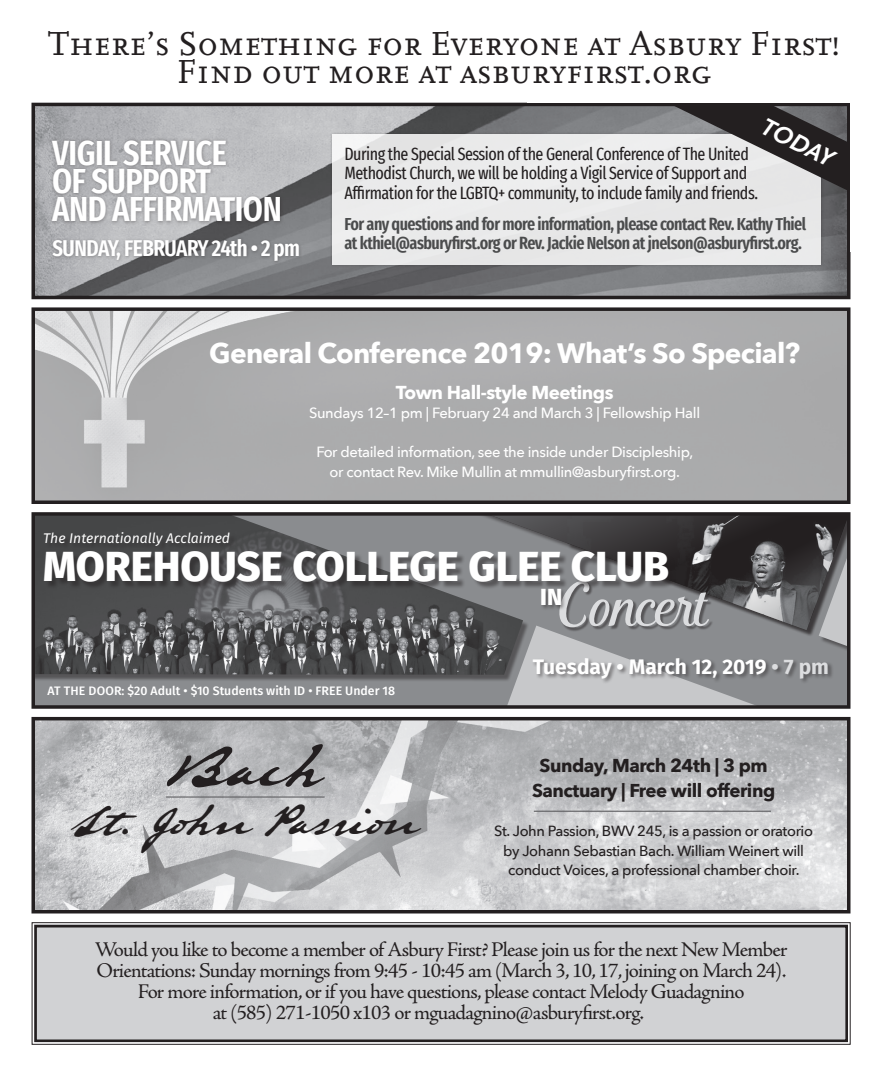
<style>
.page{position:relative;width:882px;height:1071px;background:#fff}
.page>*{position:absolute;margin:0;border:0;box-sizing:border-box;transform-origin:0 0}
.t1{font:65.8px "Kathya";color:#dcdddf}
.t2{font:700 54.25px "Austin Pen";color:#231f20}
.t3{font:800 42px "Fira Sans";color:#fff}
.t4{font:700 38.85px "Austin Pen";color:#231f20}
.t5{font:35px/28px "Scala Caps";color:#231f20;text-align:center}
.t6{font:600 extra-condensed 35px/28.3px "Fira Sans";letter-spacing:-.015em;color:#fff}
.t7{font:700 28px "Avenir Next";letter-spacing:-.025em;color:#fff}
.t8{font:italic 700 25.38px "Scala Sans";color:#fff}
.t9{font:800 23.28px "Fira Sans";color:#fff}
.t10{font:600 extra-condensed 22.75px "Fira Sans";letter-spacing:-.03em;color:#fff}
.t11{font:21px "Adobe Jenson Pro";letter-spacing:-.04em;color:#231f20}
.t12{font:700 21px "Fira Sans";color:#fff}
.t13{font:700 18.72px "Avenir Next";letter-spacing:-.025em;color:#fff}
.t14{font:700 18.55px/24.3px "Avenir Next";letter-spacing:-.025em;color:#231f20;text-align:center}
.t15{font:extra-condensed 17.5px/19.4px "Fira Sans";letter-spacing:-.03em;color:#231f20}
.t16{font:600 extra-condensed 17.5px/19.4px "Fira Sans";letter-spacing:-.03em;color:#4b4c4d}
.t17{font:500 14.7px/19.6px "Avenir Next";letter-spacing:-.025em;color:#fff;text-align:center}
.t18{font:500 14.7px/19.6px "Avenir Next";letter-spacing:-.025em;color:#231f20;text-align:center}
.t19{font:italic 14px "Fira Sans";color:#fff}
.t20{font:500 12.25px "Fira Sans";color:#fff}
.s1{font-size:80.67px}
.s2{color:#dcdddf}
</style>
<div class="page">
<img style="left:37px;top:722px;width:808px;height:187px">
<hr style="left:166px;top:796px;width:159px;height:2px;background:#636366">
<hr style="left:534px;top:811px;width:237px;height:1px;background:#636366">
<div style="left:32px;top:717px;width:818px;height:197px;border:4px solid #231f20"></div>
<img style="left:37px;top:108px;width:808px;height:186px">
<div style="left:330px;top:131px;width:495px;height:137px;background:#231f20;opacity:.35"></div>
<div style="left:332px;top:134px;width:488px;height:130px;background:#eaeaea"></div>
<div style="left:49px;top:137px;width:235px;height:89px;background:#231f20;opacity:.35"></div>
<div style="left:50px;top:237px;width:253px;height:28px;background:#231f20;opacity:.35"></div>
<div style="left:32px;top:103px;width:818px;height:196px;border:4px solid #231f20"></div>
<div style="left:33px;top:675px;width:511px;height:32px;background:#8a8c8f"></div>
<div style="left:33px;top:514px;width:496px;height:167px;background:#231f20;opacity:.5"></div>
<img style="left:37px;top:517px;width:467px;height:158px">
<div style="left:820px;top:546px;width:29px;height:128px;background:#8a8c8f"></div>
<svg style="left:819px;top:630px;width:26px;height:17px"></svg>
<div style="left:504px;top:626px;width:310px;height:81px;background:#231f20;opacity:.5"></div>
<svg style="left:507px;top:630px;width:253px;height:74px;background:#a5a7a9"></svg>
<svg style="left:445px;top:517px;width:400px;height:113px;background:#5d5d5f"></svg>
<div style="left:560px;top:581px;width:153px;height:51px;background:#231f20;opacity:.5"></div>
<div style="left:45px;top:553px;width:631px;height:37px;background:#231f20;opacity:.5"></div>
<div style="left:541px;top:588px;width:25px;height:23px;background:#231f20;opacity:.5"></div>
<div style="left:45px;top:533px;width:192px;height:20px;background:#434445"></div>
<div style="left:532px;top:657px;width:302px;height:27px;background:#231f20;opacity:.5"></div>
<div style="left:32px;top:512px;width:818px;height:197px;border:4px solid #231f20"></div>
<img style="left:37px;top:312px;width:808px;height:187px">
<div style="left:32px;top:307px;width:818px;height:197px;border:4px solid #231f20"></div>
<div style="left:31px;top:922px;width:820px;height:123px;background:#d1d2d4"></div>
<div style="left:34px;top:925px;width:814px;height:117px;border:3px solid #231f20"></div>
<svg style="left:652px;top:103px;width:198px;height:104px"></svg>
<p class="t5" style="left:48px;top:30px;width:794px">There’s Something for Everyone at Asbury First!<br>Find out more at asburyfirst.org</p>
<p class="t8" style="left:769px;top:112px;width:80px;rotate:27deg">TODAY</p>
<p class="t6" style="left:52px;top:136px;width:231px">VIGIL SERVICE<br>OF SUPPORT<br>AND AFFIRMATION</p>
<p class="t15" style="left:345px;top:143px;width:415px">During the Special Session of the General Conference of The United<br>Methodist Church, we will be holding a Vigil Service of Support and<br>Affirmation for the LGBTQ+ community, to include family and friends.</p>
<p class="t16" style="left:345px;top:213px;width:463px">For any questions and for more information, please contact Rev. Kathy Thiel at kthiel@asburyfirst.org or Rev. Jackie Nelson at jnelson@asburyfirst.org.</p>
<p class="t10" style="left:52px;top:230px;width:249px">SUNDAY, FEBRUARY 24th • 2 pm</p>
<p class="t7" style="left:209px;top:329px;width:592px">General Conference 2019: What’s So Special?</p>
<p class="t19" style="left:43px;top:527px;width:189px">The Internationally Acclaimed</p>
<p class="t13" style="left:396px;top:376px;width:219px">Town Hall-style Meetings</p>
<p class="t17" style="left:309px;top:403px;width:393px">Sundays 12–1 pm | February 24 and March 3 | Fellowship Hall</p>
<p class="t17" style="left:316px;top:442px;width:378px">For detailed information, see the inside under Discipleship, or contact Rev. Mike Mullin at mmullin@asburyfirst.org.</p>
<p class="t3" style="left:43px;top:530px;width:628px">MOREHOUSE COLLEGE GLEE CLUB</p>
<p class="t9" style="left:540px;top:577px;width:24px">IN</p>
<p class="t1" style="left:559px;top:565px;width:150px"><span class="s1">C</span>oncert</p>
<p class="t20" style="left:47px;top:681px;width:349px">AT THE DOOR: $20 Adult • $10 Students with ID • FREE Under 18</p>
<p class="t2" style="left:169px;top:732px;width:154px">Bach</p>
<p class="t4" style="left:71px;top:796px;width:352px">St. John Passion</p>
<p class="t12" style="left:533px;top:649px;width:298px">Tuesday • March 12, 2019 <span class="s2">• 7 pm</span></p>
<p class="t14" style="left:532px;top:753px;width:245px">Sunday, March 24th | 3 pm<br>Sanctuary | Free will offering</p>
<p class="t18" style="left:494px;top:821px;width:320px">St. John Passion, BWV 245, is a passion or oratorio by Johann Sebastian Bach. William Weinert will conduct Voices, a professional chamber choir.</p>
<p class="t11" style="left:95px;top:938px;width:694px">Would you like to become a member of Asbury First? Please join us for the next New Member</p>
<p class="t11" style="left:97px;top:959px;width:691px">Orientations: Sunday mornings from 9:45 - 10:45 am (March 3, 10, 17, joining on March 24).</p>
<p class="t11" style="left:138px;top:980px;width:608px">For more information, or if you have questions, please contact Melody Guadagnino</p>
<p class="t11" style="left:213px;top:1001px;width:433px">at (585) 271-1050 x103 or mguadagnino@asburyfirst.org.</p>
</div>
